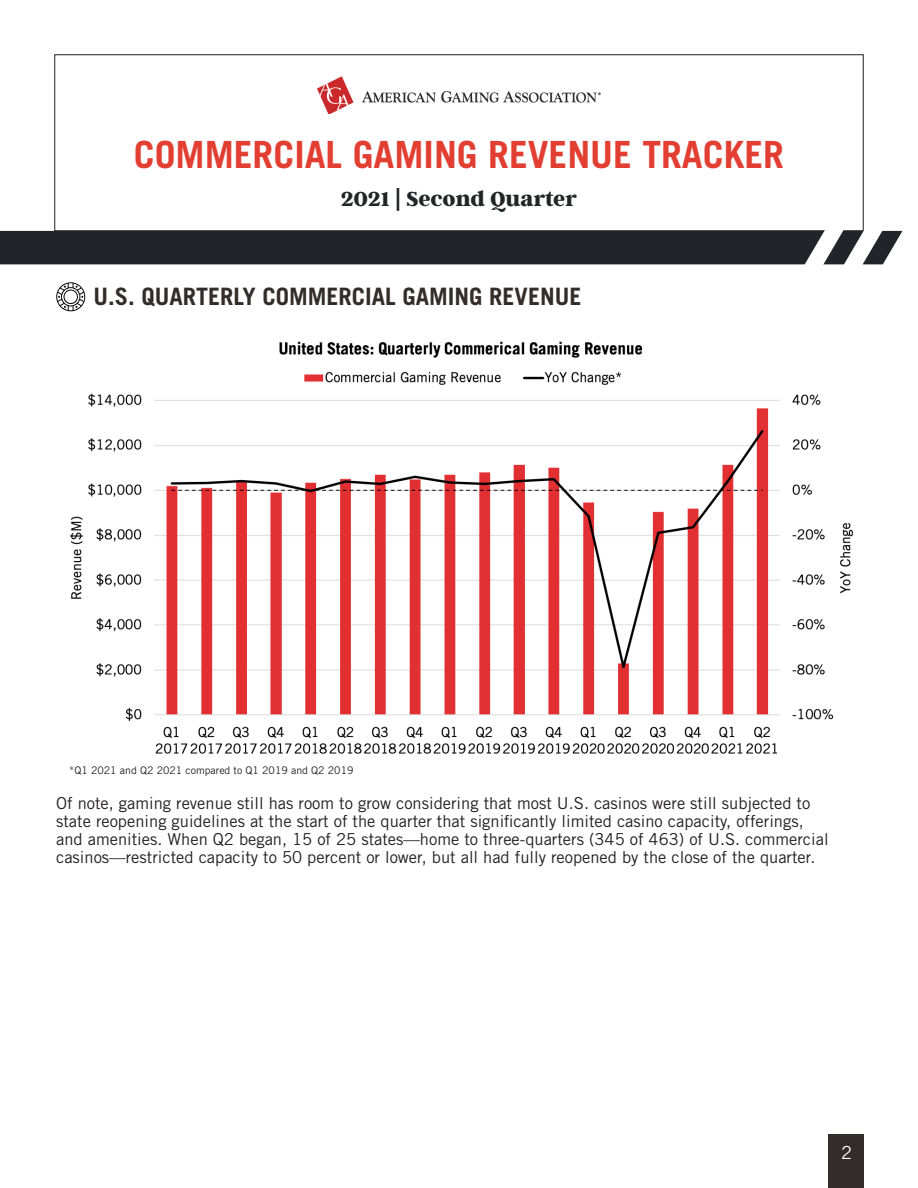
<style>
.page{position:relative;width:918px;height:1188px;background:#fff}
.page>*{position:absolute;margin:0;border:0;box-sizing:border-box;transform-origin:0 0}
.t1{font:700 37.5px "Trade Gothic LT Std";color:#e23f32}
.t2{font:700 24px "Trade Gothic LT Std";color:#322c2a}
.t3{font:800 22.5px "Argent CF";color:#212526}
.t4{font:18px "Trade Gothic LT Std";color:#fff}
.t5{font:16.5px/18px "Trade Gothic LT Std";color:#231f20}
.t6{font:10.5px "Trade Gothic LT Std";color:#231f20}
</style>
<div class="page">
<img style="left:318px;top:77px;width:282px;height:37px">
<div style="left:828px;top:1134px;width:36px;height:54px;background:#322c2a"></div>
<svg style="left:56px;top:282px;width:29px;height:29px"></svg>
<img style="left:70px;top:341px;width:784px;height:413px">
<svg style="left:0;top:228px;width:902px;height:37px;background:#3c4043"></svg>
<h1 class="t1" style="left:134px;top:132px;width:652px">COMMERCIAL GAMING REVENUE TRACKER</h1>
<h3 class="t3" style="left:341px;top:186px;width:237px">2021 | Second Quarter</h3>
<p class="t2" style="left:94px;top:281px;width:489px">U.S. QUARTERLY COMMERCIAL GAMING REVENUE</p>
<p class="t6" style="left:69px;top:764px;width:286px">*Q1 2021 and Q2 2021 compared to Q1 2019 and Q2 2019</p>
<p class="t5" style="left:56px;top:794px;width:774px">Of note, gaming revenue still has room to grow considering that most U.S. casinos were still subjected to state reopening guidelines at the start of the quarter that significantly limited casino capacity, offerings, and amenities. When Q2 began, 15 of 25 states—home to three-quarters (345 of 463) of U.S. commercial casinos—restricted capacity to 50 percent or lower, but all had fully reopened by the close of the quarter.</p>
<p class="t4" style="left:841px;top:1142px;width:12px">2</p>
</div>
